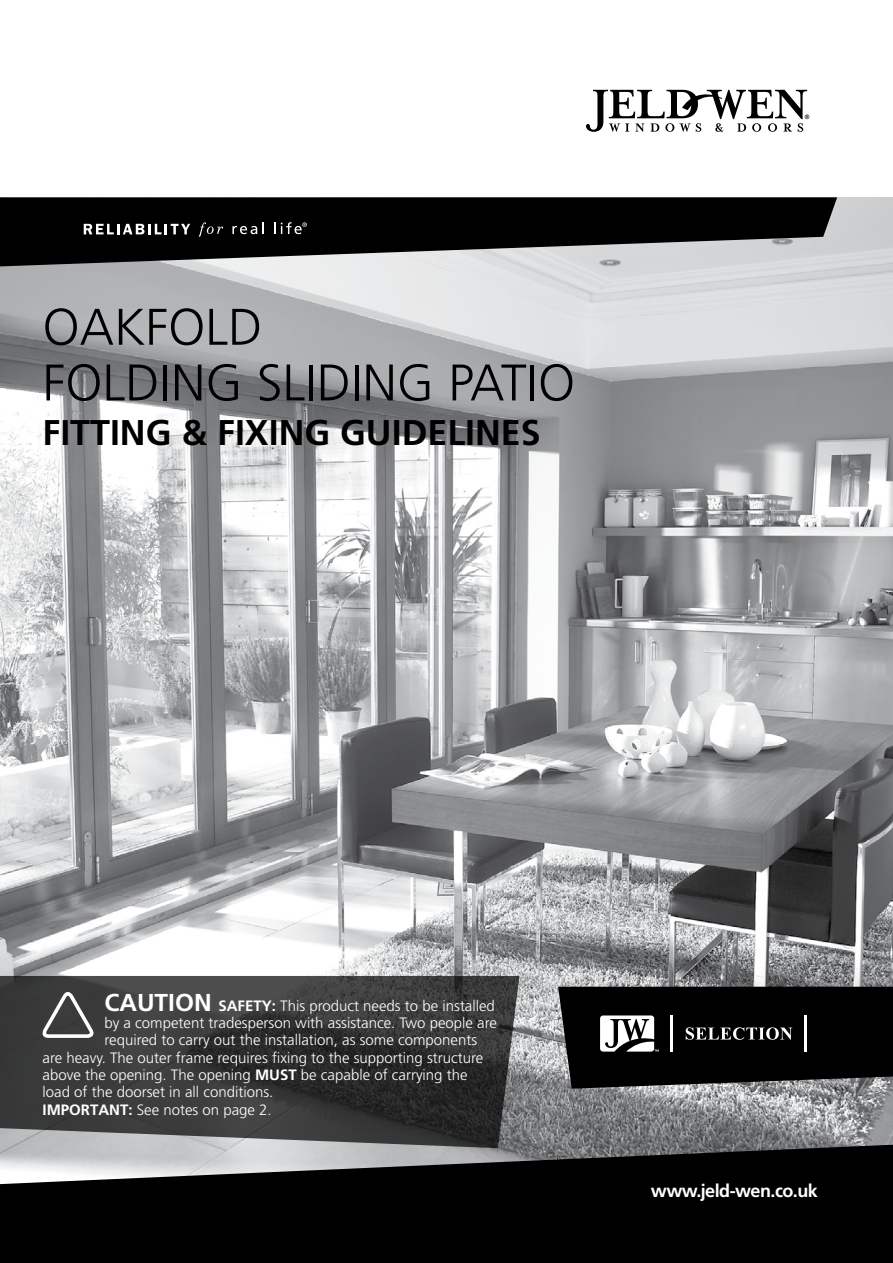
<style>
.page{position:relative;width:893px;height:1263px;background:#fff}
.page>*{position:absolute;margin:0;border:0;box-sizing:border-box;transform-origin:0 0}
.t1{font:300 51.45px/55.7px "Frutiger";color:#000}
.t2{font:700 35.7px "Frutiger";color:#000}
.t3{font:700 18px "Frutiger";letter-spacing:-.03em;color:#fff}
.t4{font:300 15px/17.2px "Frutiger";color:#fff}
.s1{font-weight:700;font-size:24.45px}
.s2{font-weight:700}
</style>
<div class="page">
<img style="left:0;top:197px;width:893px;height:948px">
<svg style="left:0;top:976px;width:519px;height:169px;background:#3e3e3f"></svg>
<svg style="left:0;top:1145px;width:893px;height:118px;background:#1e1f1f"></svg>
<svg style="left:0;top:197px;width:837px;height:69px;background:#323232"></svg>
<svg style="left:586px;top:89px;width:223px;height:43px"></svg>
<svg style="left:84px;top:224px;width:106px;height:10px"></svg>
<svg style="left:199px;top:222px;width:24px;height:15px"></svg>
<svg style="left:232px;top:222px;width:31px;height:12px"></svg>
<svg style="left:275px;top:222px;width:32px;height:12px"></svg>
<svg style="left:40px;top:990px;width:54px;height:54px;background:#5c5c5d"></svg>
<svg style="left:558px;top:987px;width:335px;height:102px;background:#1c1d1d"></svg>
<h1 class="t1" style="left:43px;top:300px;width:221px">oakfold fOLD</h1>
<h1 class="t1" style="left:160px;top:356px;width:412px">ING SLIDING PATIO</h1>
<h2 class="t2" style="left:43px;top:412px;width:500px">fitting &amp; fixing guidelines</h2>
<p class="t4" style="left:104px;top:997px;width:392px"><span class="s1">CAUTION</span> <span class="s2">SAFETY:</span> This product needs to be installed</p>
<p class="t4" style="left:104px;top:1015px;width:394px">by a competent tradesperson with assistance. Two people are</p>
<p class="t4" style="left:104px;top:1032px;width:374px">required to carry out the installation, as some components</p>
<p class="t4" style="left:43px;top:1049px;width:442px">are heavy. The outer frame requires fixing to the supporting structure</p>
<p class="t4" style="left:43px;top:1066px;width:237px">above the opening. The opening <span class="s2">MUST</span></p>
<p class="t4" style="left:301px;top:1066px;width:168px">be capable of carrying the</p>
<p class="t4" style="left:43px;top:1084px;width:232px">load of the doorset in all conditions.<br><span class="s2">IMPORTANT:</span> See notes on page 2.</p>
<p class="t3" style="left:651px;top:1180px;width:168px">www.jeld-wen.co.uk</p>
</div>
